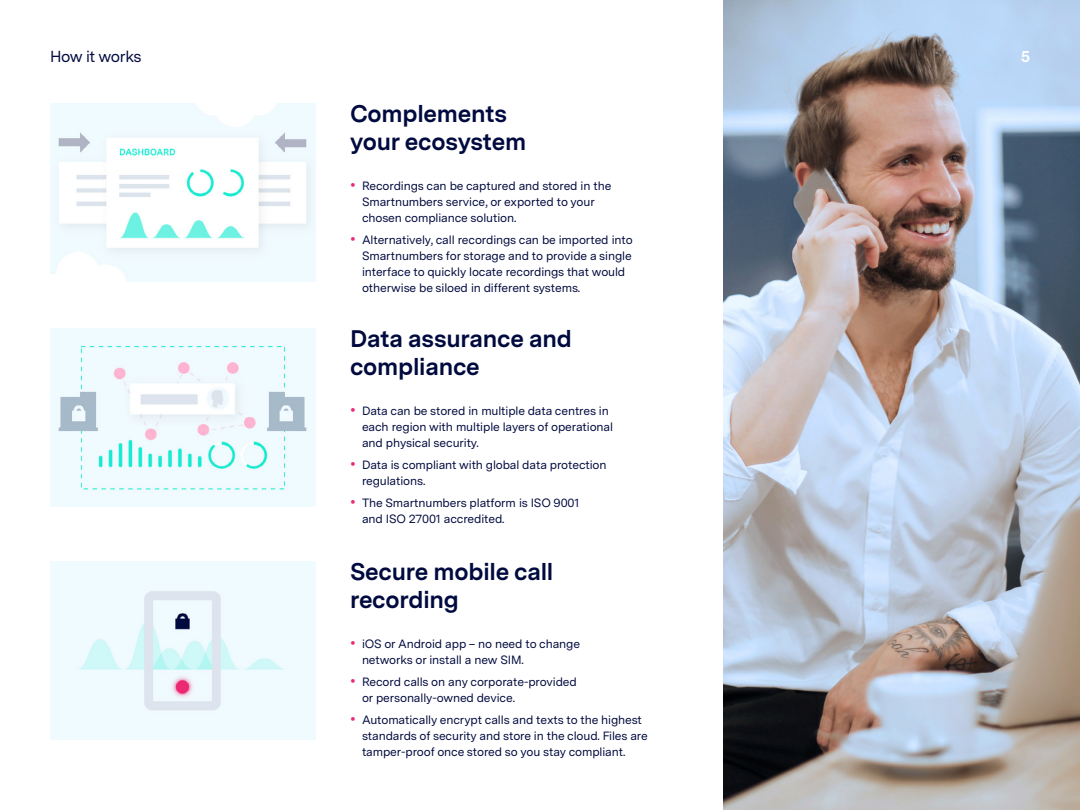
<style>
.page{position:relative;width:1080px;height:810px;background:#fff}
.page>*{position:absolute;margin:0;border:0;box-sizing:border-box;transform-origin:0 0}
.t1{font:700 24px/28px "Messina Sans";letter-spacing:-.01em;color:#000a3e}
.t2{font:16px "Messina Sans";letter-spacing:-.025em;color:#000a3e}
.t3{font:700 16px "Messina Sans";color:#fff}
.t4{font:12px/16px "Messina Sans";letter-spacing:-.01em;color:#000a3e}
.s1{font-family:"Messina Serif";font-size:28px;color:#eb2a73}
</style>
<div class="page">
<img style="left:50px;top:329px;width:266px;height:178px">
<img style="left:50px;top:103px;width:266px;height:178px">
<img style="left:50px;top:562px;width:266px;height:177px">
<img style="left:723px;top:0;width:357px;height:810px">
<h2 class="t2" style="left:50px;top:45px;width:93px">How it works</h2>
<h2 class="t3" style="left:1021px;top:45px;width:11px">5</h2>
<h1 class="t1" style="left:350px;top:98px;width:178px">Complements your ecosystem</h1>
<p class="t4" style="left:362px;top:177px;width:251px;text-indent:-12px"><span class="s1">•</span> Recordings can be captured and stored in the<br>Smartnumbers service, or exported to your chosen compliance solution.</p>
<p class="t4" style="left:362px;top:231px;width:272px;text-indent:-12px"><span class="s1">•</span> Alternatively, call recordings can be imported into Smartnumbers for storage and to provide a single interface to quickly locate recordings that would otherwise be siloed in different systems.</p>
<h1 class="t1" style="left:350px;top:324px;width:224px">Data assurance and compliance</h1>
<p class="t4" style="left:362px;top:403px;width:253px;text-indent:-12px"><span class="s1">•</span> Data can be stored in multiple data centres in each region with multiple layers of operational and physical security.</p>
<p class="t4" style="left:362px;top:457px;width:246px;text-indent:-12px"><span class="s1">•</span> Data is compliant with global data protection regulations.</p>
<p class="t4" style="left:362px;top:495px;width:219px;text-indent:-12px"><span class="s1">•</span> The Smartnumbers platform is ISO 9001 and ISO 27001 accredited.</p>
<h1 class="t1" style="left:350px;top:556px;width:205px">Secure mobile call recording</h1>
<p class="t4" style="left:362px;top:635px;width:220px;text-indent:-12px"><span class="s1">•</span> iOS or Android app – no need to change networks or install a new SIM.</p>
<p class="t4" style="left:362px;top:673px;width:216px;text-indent:-12px"><span class="s1">•</span> Record calls on any corporate-provided or personally-owned device.</p>
<p class="t4" style="left:362px;top:711px;width:287px;text-indent:-12px"><span class="s1">•</span> Automatically encrypt calls and texts to the highest standards of security and store in the cloud. Files are tamper-proof once stored so you stay compliant.</p>
</div>
